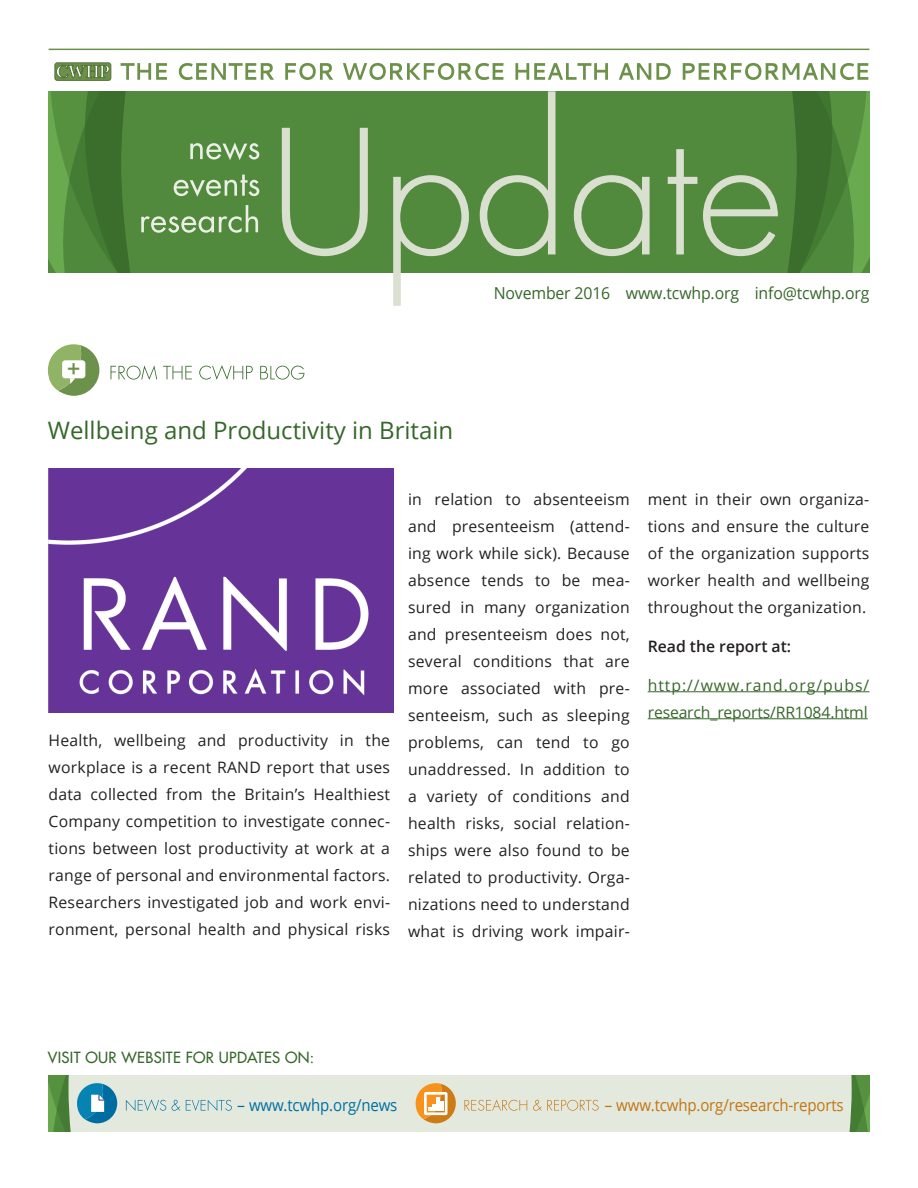
<style>
.page{position:relative;width:918px;height:1188px;background:#fff}
.page>*{position:absolute;margin:0;border:0;box-sizing:border-box;transform-origin:0 0}
.Headline_Green{font:24px "Open Sans";color:#356729}
.t1{font:800 20.7px "Avenir LT Std";color:#6c914a}
.t2{font:16.5px "Open Sans";letter-spacing:-.01em;color:#356729;scale:.96 1}
.t3{font:16.5px "Open Sans";letter-spacing:-.01em;color:#c27414;scale:.96 1}
.t4{font:16.5px "Open Sans";letter-spacing:-.01em;color:#006da1;scale:.96 1}
.Body{font:15.75px/27px "Open Sans";letter-spacing:.015em;color:#231f20;text-align:justify}
.Body-2{font:15.75px/27px "Open Sans";letter-spacing:-.01em;color:#356729}
.Subhead{font:600 15.75px "Open Sans";color:#231f20}
.t5{font:15px "Futura";letter-spacing:.02em;color:#356729}
</style>
<div class="page">
<svg style="left:797px;top:91px;width:72px;height:182px;background:#4b8438"></svg>
<svg style="left:778px;top:91px;width:19px;height:182px;background:#4d853a"></svg>
<hr style="left:49px;top:49px;width:820px;height:1px;background:#6c914a">
<svg style="left:121px;top:63px;width:747px;height:17px"></svg>
<svg style="left:49px;top:91px;width:233px;height:182px;background:#558b42"></svg>
<svg style="left:282px;top:91px;width:496px;height:215px;fill:#518a3d"></svg>
<div style="left:55px;top:63px;width:56px;height:17px;background:#6c914a;border-radius:2px"></div>
<div style="left:55px;top:63px;width:56px;height:18px;border:1px solid #547439;border-radius:2px"></div>
<svg style="left:56px;top:65px;width:53px;height:13px"></svg>
<svg style="left:852px;top:1075px;width:17px;height:57px"></svg>
<div style="left:279px;top:1075px;width:573px;height:57px;background:#e3eadd"></div>
<svg style="left:49px;top:1075px;width:230px;height:57px;background:#c1d6ca"></svg>
<svg style="left:416px;top:1083px;width:40px;height:40px"></svg>
<svg style="left:464px;top:1100px;width:135px;height:11px"></svg>
<svg style="left:48px;top:344px;width:51px;height:52px"></svg>
<svg style="left:111px;top:365px;width:193px;height:15px"></svg>
<img style="left:49px;top:469px;width:344px;height:244px">
<hr style="left:648px;top:691px;width:221px;height:1px;background:#356729">
<hr style="left:648px;top:718px;width:220px;height:1px;background:#356729">
<p class="t1" style="left:67px;top:356px;width:15px">+</p>
<p class="Headline_Green" style="left:48px;top:414px;width:407px">Wellbeing and Productivity in Britain</p>
<p class="t2" style="left:494px;top:281px;width:393px">November 2016 www.tcwhp.org info@tcwhp.org</p>
<p class="Body" style="left:49px;top:727px;width:343px">Health, wellbeing and productivity in the workplace is a recent RAND report that uses data collected from the Britain’s Healthiest Company competition to investigate connec&shy;tions between lost productivity at work at a range of personal and environmental factors.<br>Researchers investigated job and work envi&shy;ronment, personal health and physical risks</p>
<p class="Body" style="left:408px;top:485px;width:223px">in relation to absenteeism and presenteeism (attend&shy;ing work while sick). Because absence tends to be mea&shy;sured in many organization and presenteeism does not, several conditions that are more associated with pre&shy;senteeism, such as sleeping problems, can tend to go unaddressed. In addition to a variety of conditions and health risks, social relation&shy;ships were also found to be related to productivity. Orga&shy;nizations need to understand what is driving work impair-</p>
<p class="Body" style="left:648px;top:485px;width:223px">ment in their own organiza&shy;tions and ensure the culture of the organization supports worker health and wellbeing throughout the organization.</p>
<p class="Subhead" style="left:648px;top:635px;width:145px">Read the report at:</p>
<p class="Body-2" style="left:648px;top:671px;width:223px">http://www.rand.org/pubs/ research_reports/RR1084.html</p>
<p class="t5" style="left:48px;top:1047px;width:268px">VISIT OUR WEBSITE FOR UPDATES ON:</p>
<p class="t4" style="left:237px;top:1093px;width:168px">– www.tcwhp.org/news</p>
<p class="t3" style="left:605px;top:1093px;width:251px">– www.tcwhp.org/research-reports</p>
</div>
